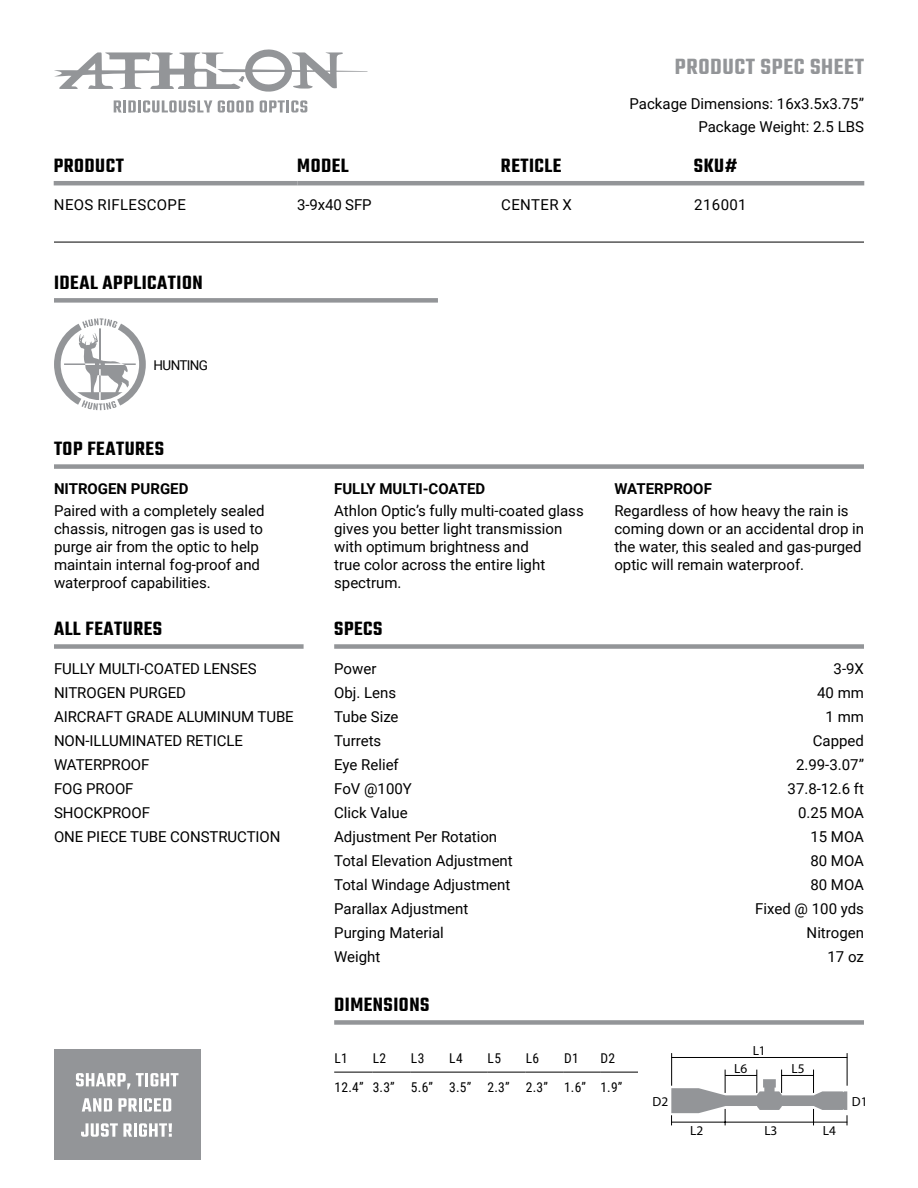
<style>
.page{position:relative;width:918px;height:1188px;background:#fff}
.page>*{position:absolute;margin:0;border:0;box-sizing:border-box;transform-origin:0 0}
.t1{font:600 24px "Teko";letter-spacing:.025em;color:#939598}
.product_name{font:600 21px "Teko";letter-spacing:.025em;color:#000}
.Table_text_Headings{font:15px/18px "Roboto";color:#000}
.t2{font:700 15px "Roboto";color:#000}
.Table_text_Headings-2{font:15px "Roboto";letter-spacing:.025em;color:#000}
.Table_text_Headings-3{font:13.5px "Roboto Condensed";letter-spacing:.035em;color:#000}
.Table_text_Headings-4{font:13.5px "Roboto";letter-spacing:-.05em;color:#000}
.t3{font:13.2px "Myriad Pro";color:#000}
</style>
<div class="page">
<svg style="left:114px;top:100px;width:98px;height:13px"></svg>
<svg style="left:218px;top:100px;width:36px;height:13px"></svg>
<svg style="left:260px;top:100px;width:47px;height:13px"></svg>
<svg style="left:54px;top:49px;width:313px;height:43px"></svg>
<div style="left:54px;top:298px;width:384px;height:5px;background:#939598"></div>
<div style="left:54px;top:464px;width:810px;height:5px;background:#939598"></div>
<div style="left:54px;top:644px;width:250px;height:5px;background:#939598"></div>
<div style="left:334px;top:644px;width:530px;height:5px;background:#939598"></div>
<div style="left:334px;top:1020px;width:530px;height:5px;background:#939598"></div>
<hr style="left:54px;top:181px;width:243px;height:4px;background:#939598">
<hr style="left:297px;top:181px;width:204px;height:4px;background:#939598">
<hr style="left:501px;top:181px;width:193px;height:4px;background:#939598">
<hr style="left:694px;top:181px;width:170px;height:4px;background:#939598">
<hr style="left:54px;top:242px;width:810px;height:1px;background:#000">
<hr style="left:671px;top:1053px;width:1px;height:33px;background:#000">
<hr style="left:847px;top:1053px;width:1px;height:33px;background:#000">
<svg style="left:671px;top:1070px;width:177px;height:55px"></svg>
<hr style="left:671px;top:1057px;width:176px;height:1px;background:#000">
<hr style="left:725px;top:1075px;width:32px;height:1px;background:#000">
<hr style="left:782px;top:1075px;width:32px;height:1px;background:#000">
<hr style="left:671px;top:1122px;width:176px;height:1px;background:#000">
<div style="left:54px;top:1050px;width:146px;height:110px;background:#939598"></div>
<svg style="left:76px;top:1073px;width:54px;height:16px"></svg>
<svg style="left:136px;top:1073px;width:42px;height:13px"></svg>
<svg style="left:82px;top:1098px;width:30px;height:14px"></svg>
<svg style="left:118px;top:1098px;width:19px;height:14px"></svg>
<hr style="left:139px;top:1098px;width:3px;height:14px;background:#fff">
<svg style="left:144px;top:1098px;width:27px;height:14px"></svg>
<svg style="left:81px;top:1123px;width:51px;height:14px"></svg>
<hr style="left:134px;top:1123px;width:3px;height:14px;background:#fff">
<svg style="left:139px;top:1123px;width:33px;height:14px"></svg>
<hr style="left:334px;top:1072px;width:38px;height:1px;background:#000">
<hr style="left:372px;top:1072px;width:39px;height:1px;background:#000">
<hr style="left:411px;top:1072px;width:38px;height:1px;background:#000">
<hr style="left:449px;top:1072px;width:38px;height:1px;background:#000">
<hr style="left:487px;top:1072px;width:39px;height:1px;background:#000">
<hr style="left:526px;top:1072px;width:38px;height:1px;background:#000">
<hr style="left:564px;top:1072px;width:36px;height:1px;background:#000">
<hr style="left:600px;top:1072px;width:38px;height:1px;background:#000">
<svg style="left:54px;top:318px;width:92px;height:92px"></svg>
<h1 class="t1" style="left:675px;top:52px;width:191px">PRODUCT SPEC SHEET</h1>
<p class="Table_text_Headings" style="left:630px;top:94px;width:236px">Package Dimensions: 16x3.5x3.75”</p>
<p class="Table_text_Headings" style="left:698px;top:117px;width:167px">Package Weight: 2.5 LBS</p>
<p class="product_name" style="left:54px;top:153px;width:72px">PRODUCT</p>
<p class="product_name" style="left:297px;top:153px;width:53px">MODEL</p>
<p class="product_name" style="left:501px;top:153px;width:62px">RETICLE</p>
<p class="product_name" style="left:694px;top:153px;width:45px">SKU#</p>
<p class="Table_text_Headings-2" style="left:54px;top:194px;width:134px">NEOS RIFLESCOPE</p>
<p class="Table_text_Headings" style="left:297px;top:195px;width:76px">3-9x40 SFP</p>
<p class="Table_text_Headings" style="left:501px;top:195px;width:72px">CENTER X</p>
<p class="Table_text_Headings" style="left:694px;top:195px;width:54px">216001</p>
<p class="product_name" style="left:54px;top:269px;width:150px">IDEAL APPLICATION</p>
<p class="Table_text_Headings-4" style="left:154px;top:356px;width:56px">HUNTING</p>
<p class="product_name" style="left:54px;top:435px;width:111px">TOP FEATURES</p>
<p class="t2" style="left:54px;top:478px;width:136px">NITROGEN PURGED</p>
<p class="Table_text_Headings" style="left:54px;top:501px;width:212px">Paired with a completely sealed chassis, nitrogen gas is used to purge air from the optic to help maintain internal fog-proof and waterproof capabilities.</p>
<p class="t2" style="left:334px;top:478px;width:153px">FULLY MULTI-COATED</p>
<p class="Table_text_Headings" style="left:334px;top:501px;width:251px">Athlon Optic’s fully multi-coated glass gives you better light transmission with optimum brightness and<br>true color across the entire light spectrum.</p>
<p class="product_name" style="left:54px;top:615px;width:110px">ALL FEATURES</p>
<p class="product_name" style="left:334px;top:615px;width:50px">SPECS</p>
<p class="Table_text_Headings" style="left:54px;top:660px;width:204px">FULLY MULTI-COATED LENSES</p>
<p class="Table_text_Headings" style="left:54px;top:684px;width:134px">NITROGEN PURGED</p>
<p class="Table_text_Headings" style="left:54px;top:708px;width:241px">AIRCRAFT GRADE ALUMINUM TUBE</p>
<p class="Table_text_Headings" style="left:54px;top:731px;width:190px">NON-ILLUMINATED RETICLE</p>
<p class="Table_text_Headings" style="left:54px;top:755px;width:97px">WATERPROOF</p>
<p class="Table_text_Headings" style="left:54px;top:779px;width:81px">FOG PROOF</p>
<p class="Table_text_Headings" style="left:54px;top:803px;width:98px">SHOCKPROOF</p>
<p class="Table_text_Headings" style="left:54px;top:827px;width:228px">ONE PIECE TUBE CONSTRUCTION</p>
<p class="Table_text_Headings" style="left:334px;top:660px;width:44px">Power</p>
<p class="Table_text_Headings" style="left:334px;top:684px;width:64px">Obj. Lens</p>
<p class="Table_text_Headings" style="left:334px;top:708px;width:66px">Tube Size</p>
<p class="Table_text_Headings" style="left:334px;top:731px;width:49px">Turrets</p>
<p class="Table_text_Headings" style="left:334px;top:755px;width:66px">Eye Relief</p>
<p class="Table_text_Headings" style="left:334px;top:779px;width:79px">FoV @100Y</p>
<p class="Table_text_Headings" style="left:334px;top:803px;width:75px">Click Value</p>
<p class="Table_text_Headings" style="left:334px;top:827px;width:165px">Adjustment Per Rotation</p>
<p class="Table_text_Headings" style="left:334px;top:851px;width:180px">Total Elevation Adjustment</p>
<p class="Table_text_Headings" style="left:334px;top:875px;width:178px">Total Windage Adjustment</p>
<p class="Table_text_Headings" style="left:334px;top:899px;width:136px">Parallax Adjustment</p>
<p class="Table_text_Headings" style="left:334px;top:923px;width:111px">Purging Material</p>
<p class="Table_text_Headings" style="left:334px;top:947px;width:48px">Weight</p>
<p class="product_name" style="left:334px;top:991px;width:97px">DIMENSIONS</p>
<p class="t2" style="left:614px;top:478px;width:99px">WATERPROOF</p>
<p class="Table_text_Headings" style="left:614px;top:501px;width:251px">Regardless of how heavy the rain is coming down or an accidental drop in the water, this sealed and gas-purged optic will remain waterproof.</p>
<p class="Table_text_Headings" style="left:834px;top:660px;width:32px">3-9X</p>
<p class="Table_text_Headings" style="left:817px;top:684px;width:48px">40 mm</p>
<p class="Table_text_Headings" style="left:826px;top:708px;width:40px">1 mm</p>
<p class="Table_text_Headings" style="left:813px;top:731px;width:53px">Capped</p>
<p class="Table_text_Headings" style="left:796px;top:755px;width:69px">2.99-3.07”</p>
<p class="Table_text_Headings" style="left:788px;top:779px;width:78px">37.8-12.6 ft</p>
<p class="Table_text_Headings" style="left:798px;top:803px;width:67px">0.25 MOA</p>
<p class="Table_text_Headings" style="left:810px;top:827px;width:55px">15 MOA</p>
<p class="Table_text_Headings" style="left:810px;top:851px;width:55px">80 MOA</p>
<p class="Table_text_Headings" style="left:810px;top:875px;width:55px">80 MOA</p>
<p class="Table_text_Headings" style="left:755px;top:899px;width:110px">Fixed @ 100 yds</p>
<p class="Table_text_Headings" style="left:807px;top:923px;width:59px">Nitrogen</p>
<p class="Table_text_Headings" style="left:828px;top:947px;width:38px">17 oz</p>
<p class="Table_text_Headings-3" style="left:334px;top:1048px;width:15px">L1</p>
<p class="Table_text_Headings-3" style="left:373px;top:1048px;width:15px">L2</p>
<p class="Table_text_Headings-3" style="left:411px;top:1048px;width:15px">L3</p>
<p class="Table_text_Headings-3" style="left:449px;top:1048px;width:15px">L4</p>
<p class="Table_text_Headings-3" style="left:488px;top:1048px;width:15px">L5</p>
<p class="Table_text_Headings-3" style="left:526px;top:1048px;width:15px">L6</p>
<p class="Table_text_Headings-3" style="left:564px;top:1048px;width:16px">D1</p>
<p class="Table_text_Headings-3" style="left:600px;top:1048px;width:16px">D2</p>
<p class="Table_text_Headings-3" style="left:334px;top:1077px;width:31px">12.4”</p>
<p class="Table_text_Headings-3" style="left:373px;top:1077px;width:24px">3.3”</p>
<p class="Table_text_Headings-3" style="left:411px;top:1077px;width:24px">5.6”</p>
<p class="Table_text_Headings-3" style="left:449px;top:1077px;width:24px">3.5”</p>
<p class="Table_text_Headings-3" style="left:488px;top:1077px;width:24px">2.3”</p>
<p class="Table_text_Headings-3" style="left:526px;top:1077px;width:24px">2.3”</p>
<p class="Table_text_Headings-3" style="left:564px;top:1077px;width:24px">1.6”</p>
<p class="Table_text_Headings-3" style="left:600px;top:1077px;width:24px">1.9”</p>
<p class="t3" style="left:753px;top:1043px;width:15px">L1</p>
<p class="t3" style="left:734px;top:1060px;width:15px">L6</p>
<p class="t3" style="left:791px;top:1060px;width:15px">L5</p>
<p class="t3" style="left:653px;top:1093px;width:17px">D2</p>
<p class="t3" style="left:852px;top:1093px;width:17px">D1</p>
<p class="t3" style="left:690px;top:1122px;width:15px">L2</p>
<p class="t3" style="left:764px;top:1122px;width:15px">L3</p>
<p class="t3" style="left:823px;top:1122px;width:15px">L4</p>
</div>
